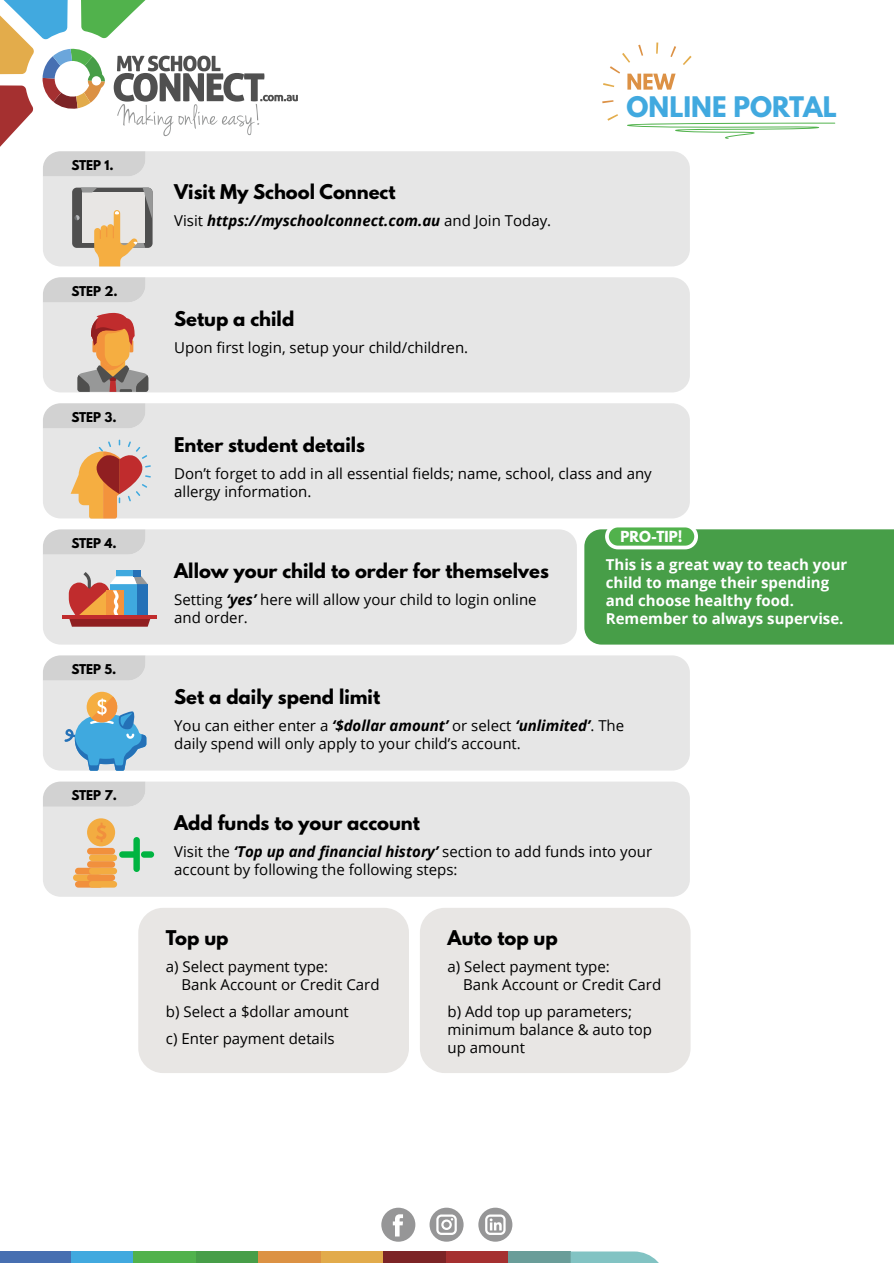
<style>
.page{position:relative;width:894px;height:1263px;background:#fff}
.page>*{position:absolute;margin:0;border:0;box-sizing:border-box;transform-origin:0 0}
.t1{font:700 25.05px "League Spartan";color:#41a9df}
.t2{font:700 18px "League Spartan";color:#000}
.t3{font:15px/18px "Open Sans";color:#000}
.t4{font:700 15px/18px "Open Sans";color:#fff}
.t5{font:italic 700 15px "Open Sans";color:#000}
.t6{font:700 13.5px "League Spartan";color:#fff}
.t7{font:700 12px "League Spartan";color:#000}
.s1{font-weight:400;font-style:normal}
.s2{font-weight:700;font-style:italic}
</style>
<div class="page">
<div style="left:0;top:1251px;width:71px;height:12px;background:#476fb1"></div>
<div style="left:71px;top:1251px;width:62px;height:12px;background:#41a9df"></div>
<div style="left:133px;top:1251px;width:63px;height:12px;background:#51b24c"></div>
<div style="left:196px;top:1251px;width:62px;height:12px;background:#479e48"></div>
<div style="left:258px;top:1251px;width:63px;height:12px;background:#dc9244"></div>
<div style="left:321px;top:1251px;width:62px;height:12px;background:#e2ab4b"></div>
<div style="left:383px;top:1251px;width:62px;height:12px;background:#7c2426"></div>
<div style="left:445px;top:1251px;width:63px;height:12px;background:#a53030"></div>
<div style="left:508px;top:1251px;width:62px;height:12px;background:#6a9d99"></div>
<svg style="left:570px;top:1251px;width:89px;height:12px"></svg>
<svg style="left:381px;top:1208px;width:34px;height:34px"></svg>
<svg style="left:429px;top:1208px;width:34px;height:34px"></svg>
<div style="left:478px;top:1208px;width:34px;height:34px;background:#969697;border-radius:50%"></div>
<svg style="left:485px;top:1214px;width:20px;height:21px"></svg>
<svg style="left:683px;top:56px;width:8px;height:9px"></svg>
<svg style="left:607px;top:114px;width:10px;height:7px"></svg>
<svg style="left:602px;top:100px;width:11px;height:3px"></svg>
<svg style="left:603px;top:43px;width:73px;height:47px"></svg>
<svg style="left:627px;top:123px;width:207px;height:16px"></svg>
<div style="left:584px;top:529px;width:309px;height:116px;background:#479e48"></div>
<div style="left:605px;top:524px;width:92px;height:25px;background:#51b24c;border:4px solid #fff;border-radius:11px"></div>
<div style="left:43px;top:151px;width:646px;height:115px;background:#e6e6e6"></div>
<svg style="left:0;top:0;width:298px;height:176px"></svg>
<div style="left:72px;top:188px;width:80px;height:60px;background:#4f4f4f;border-radius:5px"></div>
<svg style="left:74px;top:188px;width:78px;height:78px"></svg>
<div style="left:43px;top:277px;width:646px;height:115px;background:#e6e6e6"></div>
<svg style="left:43px;top:277px;width:102px;height:25px;background:#d4d4d4"></svg>
<svg style="left:77px;top:313px;width:71px;height:79px;background:#c7a089"></svg>
<div style="left:43px;top:403px;width:646px;height:115px;background:#e6e6e6"></div>
<svg style="left:43px;top:403px;width:102px;height:25px;background:#d4d4d4"></svg>
<svg style="left:71px;top:440px;width:80px;height:79px;background:#dbac90"></svg>
<div style="left:43px;top:529px;width:533px;height:116px;background:#e6e6e6"></div>
<svg style="left:43px;top:529px;width:102px;height:26px;background:#d4d4d4"></svg>
<div style="left:116px;top:570px;width:17px;height:6px;background:#3fa9df"></div>
<svg style="left:69px;top:572px;width:82px;height:55px;background:#ac8482"></svg>
<hr style="left:62px;top:616px;width:95px;height:3px;background:#c02c2d">
<div style="left:133px;top:570px;width:8px;height:6px;background:#2471b7"></div>
<div style="left:43px;top:655px;width:646px;height:116px;background:#e6e6e6"></div>
<svg style="left:43px;top:655px;width:102px;height:26px;background:#d4d4d4"></svg>
<div style="left:87px;top:692px;width:30px;height:30px;background:#f5ae41;border-radius:50%"></div>
<svg style="left:64px;top:696px;width:82px;height:75px;background:#97bdce"></svg>
<div style="left:43px;top:781px;width:646px;height:116px;background:#e6e6e6"></div>
<svg style="left:43px;top:781px;width:102px;height:26px;background:#d4d4d4"></svg>
<div style="left:141px;top:851px;width:13px;height:7px;background:#00b441;border-radius:3px"></div>
<svg style="left:119px;top:837px;width:21px;height:35px"></svg>
<div style="left:75px;top:881px;width:28px;height:7px;background:#f1903d;border-radius:3px"></div>
<div style="left:73px;top:874px;width:28px;height:7px;background:#f3ac41;border-radius:3px"></div>
<div style="left:75px;top:868px;width:28px;height:6px;background:#f1903d;border-radius:3px"></div>
<div style="left:89px;top:881px;width:28px;height:7px;background:#f3ac41;border-radius:3px"></div>
<div style="left:87px;top:874px;width:28px;height:7px;background:#f1903d;border-radius:3px"></div>
<div style="left:89px;top:868px;width:28px;height:6px;background:#f3ac41;border-radius:3px"></div>
<div style="left:87px;top:861px;width:28px;height:7px;background:#f1903d;border-radius:3px"></div>
<div style="left:89px;top:854px;width:28px;height:7px;background:#f3ac41;border-radius:3px"></div>
<div style="left:87px;top:848px;width:28px;height:6px;background:#f1903d;border-radius:3px"></div>
<div style="left:87px;top:818px;width:28px;height:28px;background:#f3ac41;border-radius:50%"></div>
<svg style="left:96px;top:823px;width:10px;height:19px"></svg>
<div style="left:138px;top:908px;width:271px;height:165px;background:#e8e6e4;border-radius:25px"></div>
<div style="left:419px;top:908px;width:271px;height:165px;background:#e8e6e4;border-radius:25px"></div>
<p class="t7" style="left:71px;top:161px;width:44px">STEP 1.</p>
<p class="t7" style="left:71px;top:287px;width:48px">STEP 2.</p>
<p class="t7" style="left:71px;top:413px;width:47px">STEP 3.</p>
<p class="t7" style="left:71px;top:539px;width:47px">STEP 4.</p>
<p class="t7" style="left:71px;top:665px;width:46px">STEP 5.</p>
<p class="t7" style="left:71px;top:791px;width:47px">STEP 7.</p>
<p class="t2" style="left:174px;top:186px;width:223px">Visit My School Connect</p>
<p class="t5" style="left:174px;top:215px;width:378px"><span class="s1">Visit</span> https://myschoolconnect.com.au <span class="s1">and</span> <span class="s1">Join Today</span><span class="s1">.</span></p>
<p class="t2" style="left:174px;top:312px;width:122px">Setup a child</p>
<p class="t3" style="left:174px;top:340px;width:295px">Upon first login, setup your child/children.</p>
<h1 class="t1" style="left:626px;top:98px;width:212px">ONLINE PORTAL</h1>
<p class="t2" style="left:174px;top:438px;width:192px">Enter student details</p>
<p class="t3" style="left:174px;top:466px;width:479px">Don’t forget to add in all essential fields; name, school, class and any allergy information.</p>
<p class="t2" style="left:174px;top:564px;width:376px">Allow your child to order for themselves</p>
<p class="t3" style="left:174px;top:592px;width:364px">Setting <span class="s2">‘yes’</span> here will allow your child to login online and order.</p>
<p class="t6" style="left:620px;top:532px;width:63px">PRO-TIP!</p>
<p class="t4" style="left:605px;top:557px;width:243px">This is a great way to teach your child to mange their spending and choose healthy food.<br>Remember to always supervise.</p>
<p class="t2" style="left:174px;top:690px;width:207px">Set a daily spend limit</p>
<p class="t3" style="left:174px;top:718px;width:451px">You can either enter a <span class="s2">‘$dollar amount’</span> or select <span class="s2">‘unlimited’</span>. The daily spend will only apply to your child’s account.</p>
<p class="t2" style="left:174px;top:816px;width:247px">Add funds to your account</p>
<p class="t3" style="left:174px;top:844px;width:479px">Visit the <span class="s2">‘Top up and financial history’</span> section to add funds into your account by following the following steps:</p>
<p class="t2" style="left:166px;top:932px;width:64px">Top up</p>
<p class="t3" style="left:181px;top:959px;width:199px;text-indent:-16px">a) Select payment type:<br>Bank Account or Credit Card</p>
<p class="t3" style="left:166px;top:1000px;width:184px;line-height:27px">b) Select a $dollar amount c) Enter payment details</p>
<p class="t2" style="left:447px;top:932px;width:112px">Auto top up</p>
<p class="t3" style="left:463px;top:959px;width:199px;text-indent:-16px">a) Select payment type:<br>Bank Account or Credit Card</p>
<p class="t3" style="left:447px;top:1004px;width:206px">b) Add top up parameters; minimum balance &amp; auto top up amount</p>
</div>
